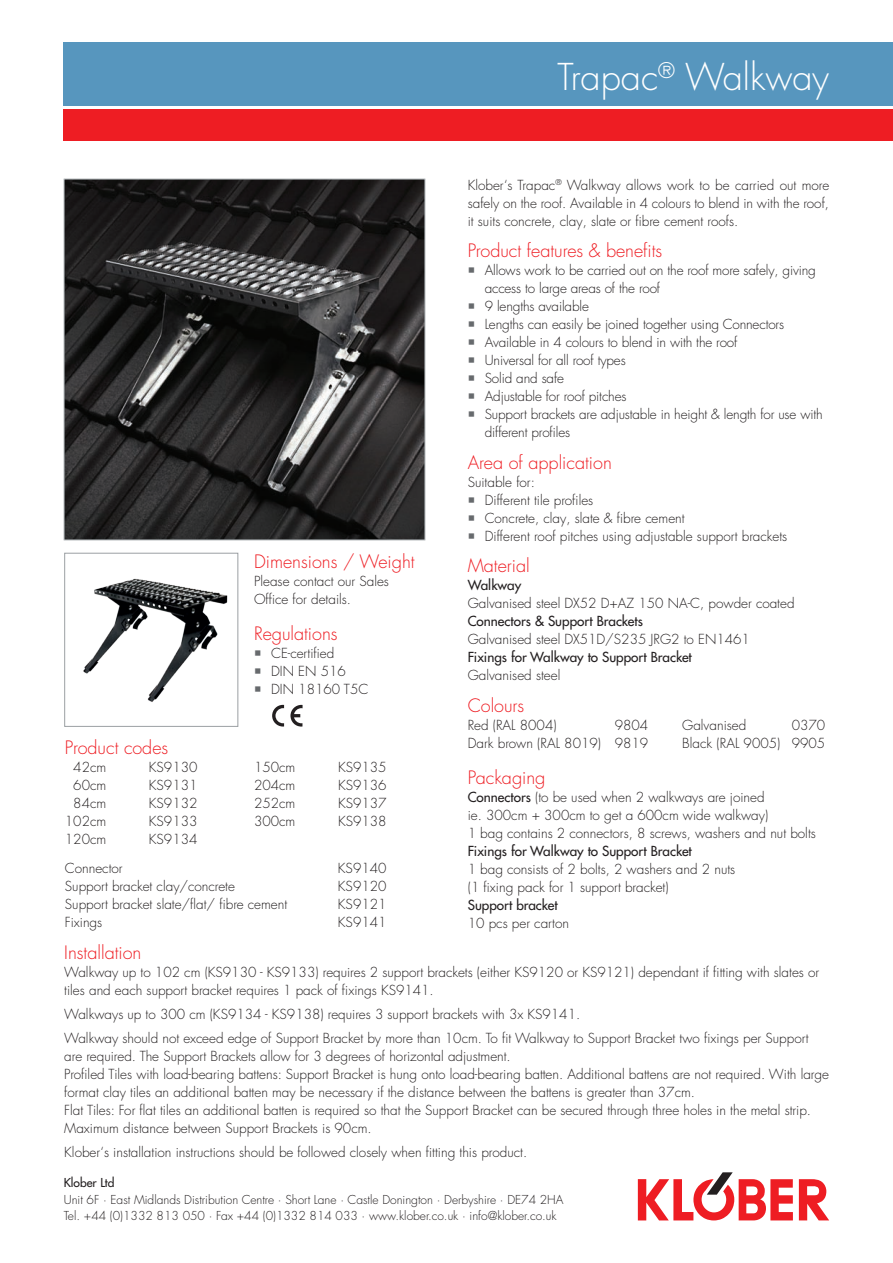
<style>
.page{position:relative;width:893px;height:1263px;background:#fff}
.page>*{position:absolute;margin:0;border:0;box-sizing:border-box;transform-origin:0 0}
.t1{font:300 36px "Futura LT Pro";color:#fff}
.t2{font:300 18px "Futura LT Pro";color:#ee1d23}
.t3{font:300 13.5px/18px "Futura LT Pro";color:#231f20}
.t4{font:500 13.5px "Futura LT Pro";color:#231f20}
.t5{font:300 12px "Futura LT Pro";color:#231f20}
.t6{font:500 12px "Futura LT Pro";color:#231f20}
.s1{font-weight:500}
</style>
<div class="page">
<div style="left:64px;top:43px;width:829px;height:63px;background:#5796be"></div>
<div style="left:64px;top:109px;width:829px;height:32px;background:#ee1d23"></div>
<svg style="left:799px;top:1179px;width:30px;height:41px"></svg>
<svg style="left:638px;top:1172px;width:155px;height:48px"></svg>
<img style="left:66px;top:181px;width:357px;height:357px">
<div style="left:64px;top:179px;width:361px;height:361px;border:1px solid #9ba0a3"></div>
<img style="left:83px;top:578px;width:145px;height:124px">
<div style="left:64px;top:553px;width:174px;height:174px;border:1px solid #9ba0a3"></div>
<svg style="left:290px;top:705px;width:13px;height:21px"></svg>
<svg style="left:272px;top:705px;width:12px;height:21px"></svg>
<p class="t2" style="left:65px;top:736px;width:105px">Product codes</p>
<p class="t3" style="left:73px;top:758px;width:34px">42cm</p>
<p class="t3" style="left:149px;top:758px;width:50px">KS9130</p>
<p class="t3" style="left:73px;top:776px;width:34px">60cm</p>
<p class="t3" style="left:149px;top:776px;width:50px">KS9131</p>
<p class="t3" style="left:73px;top:794px;width:34px">84cm</p>
<p class="t3" style="left:149px;top:794px;width:50px">KS9132</p>
<p class="t3" style="left:65px;top:812px;width:43px">102cm</p>
<p class="t3" style="left:149px;top:812px;width:50px">KS9133</p>
<p class="t3" style="left:65px;top:830px;width:43px">120cm</p>
<p class="t3" style="left:149px;top:830px;width:50px">KS9134</p>
<p class="t2" style="left:254px;top:549px;width:162px">Dimensions / Weight</p>
<p class="t3" style="left:254px;top:572px;width:136px">Please contact our Sales<br>Office for details.</p>
<p class="t2" style="left:254px;top:621px;width:85px">Regulations</p>
<p class="t3" style="left:271px;top:644px;width:65px">CE-certified</p>
<p class="t3" style="left:271px;top:662px;width:76px">DIN EN 516</p>
<p class="t3" style="left:271px;top:680px;width:99px">DIN 18160 T5C</p>
<p class="t3" style="left:254px;top:758px;width:43px">150cm</p>
<p class="t3" style="left:338px;top:758px;width:50px">KS9135</p>
<p class="t3" style="left:254px;top:776px;width:43px">204cm</p>
<p class="t3" style="left:338px;top:776px;width:50px">KS9136</p>
<p class="t3" style="left:254px;top:794px;width:43px">252cm</p>
<p class="t3" style="left:338px;top:794px;width:50px">KS9137</p>
<p class="t3" style="left:254px;top:812px;width:43px">300cm</p>
<p class="t3" style="left:338px;top:812px;width:50px">KS9138</p>
<p class="t3" style="left:65px;top:859px;width:59px">Connector</p>
<p class="t3" style="left:338px;top:859px;width:50px">KS9140</p>
<p class="t3" style="left:65px;top:877px;width:172px">Support bracket clay/concrete</p>
<p class="t3" style="left:338px;top:877px;width:50px">KS9120</p>
<p class="t3" style="left:65px;top:895px;width:224px">Support bracket slate/flat/ fibre cement</p>
<p class="t3" style="left:338px;top:895px;width:50px">KS9121</p>
<p class="t3" style="left:65px;top:913px;width:39px">Fixings</p>
<p class="t3" style="left:338px;top:913px;width:50px">KS9141</p>
<p class="t1" style="left:558px;top:54px;width:273px">Trapac<sup>®</sup> Walkway</p>
<p class="t3" style="left:468px;top:176px;width:363px;text-align:justify">Klober‘s Trapac<sup>®</sup> Walkway allows work to be carried out more safely on the roof. Available in 4 colours to blend in with the roof, it suits concrete, clay, slate or fibre cement roofs.</p>
<p class="t2" style="left:468px;top:239px;width:196px">Product features &amp; benefits</p>
<p class="t3" style="left:485px;top:262px;width:333px">Allows work to be carried out on the roof more safely, giving access to large areas of the roof</p>
<p class="t3" style="left:485px;top:298px;width:106px">9 lengths available</p>
<p class="t3" style="left:485px;top:316px;width:301px">Lengths can easily be joined together using Connectors</p>
<p class="t3" style="left:485px;top:334px;width:254px">Available in 4 colours to blend in with the roof</p>
<p class="t3" style="left:485px;top:352px;width:142px">Universal for all roof types</p>
<p class="t3" style="left:485px;top:370px;width:81px">Solid and safe</p>
<p class="t3" style="left:485px;top:388px;width:143px">Adjustable for roof pitches</p>
<p class="t3" style="left:485px;top:406px;width:339px">Support brackets are adjustable in height &amp; length for use with different profiles</p>
<p class="t2" style="left:468px;top:451px;width:146px">Area of application</p>
<p class="t3" style="left:468px;top:473px;width:69px">Suitable for:</p>
<p class="t3" style="left:485px;top:491px;width:110px">Different tile profiles</p>
<p class="t3" style="left:485px;top:509px;width:201px">Concrete, clay, slate &amp; fibre cement</p>
<p class="t3" style="left:485px;top:527px;width:304px">Different roof pitches using adjustable support brackets</p>
<p class="t2" style="left:468px;top:554px;width:64px">Material</p>
<p class="t3" style="left:468px;top:577px;width:328px"><span class="s1">Walkway<br></span>Galvanised steel DX52 D+AZ 150 NA-C, powder coated</p>
<p class="t4" style="left:468px;top:611px;width:177px">Connectors &amp; Support Brackets</p>
<p class="t3" style="left:468px;top:631px;width:284px">Galvanised steel DX51D/S235 JRG2 to EN1461</p>
<p class="t4" style="left:468px;top:647px;width:226px">Fixings for Walkway to Support Bracket</p>
<p class="t3" style="left:468px;top:667px;width:94px">Galvanised steel</p>
<p class="t2" style="left:468px;top:694px;width:58px">Colours</p>
<p class="t3" style="left:468px;top:716px;width:90px">Red (RAL 8004)</p>
<p class="t3" style="left:615px;top:716px;width:35px">9804</p>
<p class="t3" style="left:682px;top:716px;width:66px">Galvanised</p>
<p class="t3" style="left:792px;top:716px;width:35px">0370</p>
<p class="t3" style="left:468px;top:734px;width:182px">Dark brown (RAL 8019) 9819</p>
<p class="t3" style="left:682px;top:734px;width:144px">Black (RAL 9005) 9905</p>
<p class="t2" style="left:468px;top:766px;width:79px">Packaging</p>
<p class="t3" style="left:468px;top:788px;width:302px"><span class="s1">Connectors</span> (to be used when 2 walkways are joined ie. 300cm + 300cm to get a 600cm wide walkway)</p>
<p class="t3" style="left:468px;top:824px;width:350px">1 bag contains 2 connectors, 8 screws, washers and nut bolts</p>
<p class="t4" style="left:468px;top:841px;width:226px">Fixings for Walkway to Support Bracket</p>
<p class="t3" style="left:468px;top:860px;width:269px">1 bag consists of 2 bolts, 2 washers and 2 nuts (1 fixing pack for 1 support bracket)</p>
<p class="t4" style="left:468px;top:895px;width:91px">Support bracket</p>
<p class="t3" style="left:468px;top:914px;width:103px">10 pcs per carton</p>
<p class="t2" style="left:64px;top:940px;width:79px">Installation</p>
<p class="t3" style="left:64px;top:963px;width:756px">Walkway up to 102 cm (KS9130 - KS9133) requires 2 support brackets (either KS9120 or KS9121) dependant if fitting with slates or tiles and each support bracket requires 1 pack of fixings KS9141.</p>
<p class="t3" style="left:64px;top:1005px;width:517px">Walkways up to 300 cm (KS9134 - KS9138) requires 3 support brackets with 3x KS9141.</p>
<p class="t3" style="left:64px;top:1029px;width:746px">Walkway should not exceed edge of Support Bracket by more than 10cm. To fit Walkway to Support Bracket two fixings per Support are required. The Support Brackets allow for 3 degrees of horizontal adjustment.</p>
<p class="t3" style="left:64px;top:1065px;width:766px">Profiled Tiles with load-bearing battens: Support Bracket is hung onto load-bearing batten. Additional battens are not required. With large format clay tiles an additional batten may be necessary if the distance between the battens is greater than 37cm.</p>
<p class="t3" style="left:64px;top:1101px;width:748px">Flat Tiles: For flat tiles an additional batten is required so that the Support Bracket can be secured through three holes in the metal strip.<br>Maximum distance between Support Brackets is 90cm.</p>
<p class="t3" style="left:64px;top:1143px;width:464px">Klober‘s installation instructions should be followed closely when fitting this product.</p>
<p class="t6" style="left:64px;top:1174px;width:52px">Klober Ltd</p>
<p class="t5" style="left:64px;top:1191px;width:501px">Unit 6F ∙ East Midlands Distribution Centre ∙ Short Lane ∙ Castle Donington ∙ Derbyshire ∙ DE74 2HA</p>
<p class="t5" style="left:64px;top:1208px;width:494px">Tel. +44 (0)1332 813 050 ∙ Fax +44 (0)1332 814 033 ∙ www.klober.co.uk ∙ info@klober.co.uk</p>
</div>
